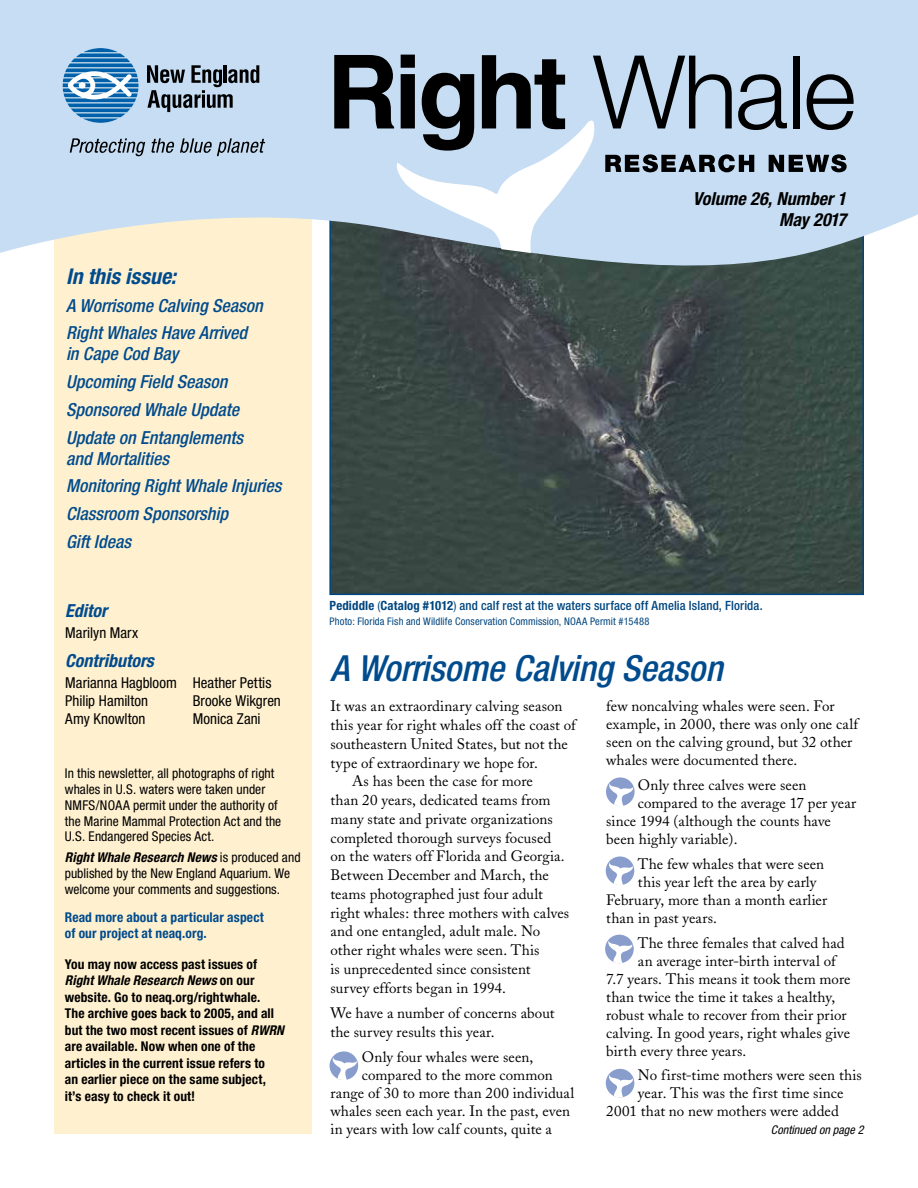
<style>
.page{position:relative;width:918px;height:1188px;background:#fff}
.page>*{position:absolute;margin:0;border:0;box-sizing:border-box;transform-origin:0 0}
.t1{font:italic 500 condensed 36px "Helvetica Neue LT Std";letter-spacing:-.005em;color:#004b8d}
.t2{font:italic 700 condensed 21.75px "Helvetica Neue LT Std";letter-spacing:.005em;color:#004b8d}
.t3{font:italic 500 condensed 18px/27.8px "Helvetica Neue LT Std";color:#004b8d}
.t4{font:italic 700 condensed 18px/21.6px "Helvetica Neue LT Std";letter-spacing:.005em;color:#000;text-align:right}
.t5{font:italic 700 condensed 18px "Helvetica Neue LT Std";color:#004b8d}
.t6{font:15px/18px "Adobe Caslon";letter-spacing:.005em;color:#000}
.t7{font:condensed 15px/18px "Helvetica Neue LT Std";letter-spacing:.005em;color:#000}
.t8{font:condensed 13.5px/15.8px "Helvetica Neue LT Std";letter-spacing:.005em;color:#000}
.t9{font:700 condensed 13.5px/16.5px "Helvetica Neue LT Std";letter-spacing:.01em;color:#000}
.t10{font:700 condensed 13.5px/16.5px "Helvetica Neue LT Std";letter-spacing:.01em;color:#004b8d}
.t11{font:500 condensed 12.75px "Helvetica Neue LT Std";letter-spacing:.01em;color:#00467f}
.t12{font:italic condensed 12px "Helvetica Neue LT Std";letter-spacing:.005em;color:#000}
.t13{font:condensed 10.5px "Helvetica Neue LT Std";letter-spacing:.015em;color:#00467f}
.s1{font-weight:700;font-style:italic}
.s2{font-style:italic}
.s3{font-weight:700}
.s4{font-weight:400}
</style>
<div class="page">
<img style="left:332px;top:279px;width:529px;height:313px">
<div style="left:54px;top:176px;width:258px;height:958px;background:#fff1d0"></div>
<svg style="left:0;top:0;width:918px;height:279px;background:#c1d3e0"></svg>
<svg style="left:334px;top:55px;width:520px;height:198px;background:#a2b3c2"></svg>
<svg style="left:70px;top:138px;width:75px;height:18px"></svg>
<svg style="left:151px;top:138px;width:114px;height:18px;background:#94a5b6"></svg>
<svg style="left:147px;top:65px;width:112px;height:47px;background:#8595a4"></svg>
<svg style="left:63px;top:48px;width:76px;height:75px;background:#70a6d0"></svg>
<svg style="left:606px;top:777px;width:29px;height:29px"></svg>
<svg style="left:608px;top:783px;width:26px;height:23px"></svg>
<div style="left:606px;top:856px;width:28px;height:29px;background:#899dcd;border-radius:50%"></div>
<svg style="left:608px;top:862px;width:26px;height:23px"></svg>
<div style="left:330px;top:1051px;width:28px;height:29px;background:#899dcd;border-radius:50%"></div>
<svg style="left:332px;top:1057px;width:25px;height:23px"></svg>
<div style="left:605px;top:935px;width:29px;height:28px;background:#899dcd;border-radius:50%"></div>
<svg style="left:608px;top:941px;width:25px;height:23px"></svg>
<div style="left:606px;top:1069px;width:28px;height:28px;background:#899dcd;border-radius:50%"></div>
<svg style="left:608px;top:1075px;width:26px;height:23px"></svg>
<h2 class="t2" style="left:66px;top:263px;width:112px">In this issue:</h2>
<p class="t3" style="left:66px;top:292px;width:198px">A Worrisome Calving Season<br>Right Whales Have Arrived</p>
<p class="t3" style="left:66px;top:340px;width:179px">in Cape Cod Bay<br>Upcoming Field Season<br>Sponsored Whale Update<br>Update on Entanglements</p>
<p class="t3" style="left:66px;top:445px;width:217px">and Mortalities<br>Monitoring Right Whale Injuries<br>Classroom Sponsorship<br>Gift Ideas</p>
<p class="t5" style="left:65px;top:600px;width:43px">Editor</p>
<p class="t7" style="left:65px;top:624px;width:74px">Marilyn Marx</p>
<p class="t5" style="left:65px;top:649px;width:90px">Contributors</p>
<p class="t7" style="left:65px;top:674px;width:208px">Marianna Hagbloom Heather Pettis<br>Philip Hamilton</p>
<p class="t7" style="left:193px;top:692px;width:90px">Brooke Wikgren</p>
<p class="t7" style="left:65px;top:710px;width:82px">Amy Knowlton</p>
<p class="t7" style="left:193px;top:710px;width:69px">Monica Zani</p>
<p class="t8" style="left:65px;top:766px;width:218px">In this newsletter, all photographs of right whales in U.S. waters were taken under NMFS/NOAA permit under the authority of the Marine Mammal Protection Act and the U.S. Endangered Species Act.</p>
<p class="t8" style="left:65px;top:850px;width:237px"><span class="s1">Right Whale Research News</span> is produced and published by the New England Aquarium. We welcome your comments and suggestions.</p>
<p class="t10" style="left:65px;top:908px;width:201px">Read more about a particular aspect of our project at neaq.org.</p>
<p class="t9" style="left:65px;top:956px;width:221px">You may now access past issues of <span class="s2">Right Whale Research News</span> on our website. Go to neaq.org/rightwhale.<br>The archive goes back to 2005, and all but the two most recent issues of <span class="s2">RWRN </span>are available. Now when one of the articles in the current issue refers to<br>an earlier piece on the same subject, it’s easy to check it out!</p>
<p class="t4" style="left:693px;top:188px;width:155px">Volume 26, Number 1<br>May 2017</p>
<p class="t11" style="left:330px;top:598px;width:435px"><span class="s3">Pediddle</span> <span class="s4">(</span><span class="s3">Catalog #1012</span><span class="s4">)</span> and calf rest at the waters surface off Amelia Island, Florida.</p>
<p class="t13" style="left:330px;top:615px;width:322px">Photo: Florida Fish and Wildlife Conservation Commission, NOAA Permit #15488</p>
<h1 class="t1" style="left:330px;top:647px;width:394px">A Worrisome Calving Season</h1>
<p class="t6" style="left:330px;top:697px;width:234px">It was an extraordinary calving season</p>
<p class="t6" style="left:330px;top:716px;width:247px">this year for right whales off the coast of</p>
<p class="t6" style="left:330px;top:735px;width:239px">southeastern United States, but not the</p>
<p class="t6" style="left:330px;top:754px;width:209px">type of extraordinary we hope for.</p>
<p class="t6" style="left:352px;top:772px;width:182px">As has been the case for more</p>
<p class="t6" style="left:330px;top:791px;width:222px">than 20 years, dedicated teams from</p>
<p class="t6" style="left:330px;top:810px;width:224px">many state and private organizations</p>
<p class="t6" style="left:330px;top:829px;width:222px">completed thorough surveys focused</p>
<p class="t6" style="left:330px;top:847px;width:236px">on the waters off Florida and Georgia.</p>
<p class="t6" style="left:330px;top:866px;width:220px">Between December and March, the</p>
<p class="t6" style="left:330px;top:885px;width:214px">teams photographed just four adult</p>
<p class="t6" style="left:330px;top:904px;width:240px">right whales: three mothers with calves</p>
<p class="t6" style="left:330px;top:922px;width:211px">and one entangled, adult male. No</p>
<p class="t6" style="left:330px;top:941px;width:211px">other right whales were seen. This</p>
<p class="t6" style="left:330px;top:960px;width:202px">is unprecedented since consistent</p>
<p class="t6" style="left:330px;top:979px;width:177px">survey efforts began in 1994.</p>
<p class="t6" style="left:330px;top:1004px;width:226px;line-height:18.8px">We have a number of concerns about the survey results this year.</p>
<p class="t6" style="left:362px;top:1048px;width:173px">Only four whales were seen,</p>
<p class="t6" style="left:362px;top:1066px;width:192px">compared to the more common</p>
<p class="t6" style="left:330px;top:1084px;width:245px">range of 30 to more than 200 individual</p>
<p class="t6" style="left:330px;top:1102px;width:241px">whales seen each year. In the past, even</p>
<p class="t6" style="left:330px;top:1120px;width:223px">in years with low calf counts, quite a</p>
<p class="t6" style="left:606px;top:697px;width:254px">few noncalving whales were seen. For example, in 2000, there was only one calf seen on the calving ground, but 32 other whales were documented there.</p>
<p class="t6" style="left:638px;top:776px;width:170px">Only three calves were seen</p>
<p class="t6" style="left:638px;top:794px;width:220px">compared to the average 17 per year</p>
<p class="t6" style="left:606px;top:812px;width:226px">since 1994 (although the counts have</p>
<p class="t6" style="left:606px;top:830px;width:133px">been highly variable).</p>
<p class="t6" style="left:638px;top:855px;width:188px">The few whales that were seen</p>
<p class="t6" style="left:638px;top:873px;width:180px">this year left the area by early</p>
<p class="t6" style="left:606px;top:891px;width:222px">February, more than a month earlier</p>
<p class="t6" style="left:606px;top:909px;width:112px">than in past years.</p>
<p class="t6" style="left:638px;top:934px;width:208px">The three females that calved had</p>
<p class="t6" style="left:638px;top:952px;width:199px">an average inter-birth interval of</p>
<p class="t6" style="left:606px;top:970px;width:246px">7.7 years. This means it took them more</p>
<p class="t6" style="left:606px;top:988px;width:230px">than twice the time it takes a healthy,</p>
<p class="t6" style="left:606px;top:1006px;width:242px">robust whale to recover from their prior</p>
<p class="t6" style="left:606px;top:1024px;width:246px">calving. In good years, right whales give</p>
<p class="t6" style="left:606px;top:1042px;width:142px">birth every three years.</p>
<p class="t6" style="left:638px;top:1066px;width:225px">No first-time mothers were seen this</p>
<p class="t6" style="left:638px;top:1084px;width:207px">year. This was the first time since</p>
<p class="t6" style="left:606px;top:1102px;width:234px">2001 that no new mothers were added</p>
<p class="t12" style="left:771px;top:1123px;width:94px">Continued on page 2</p>
</div>
